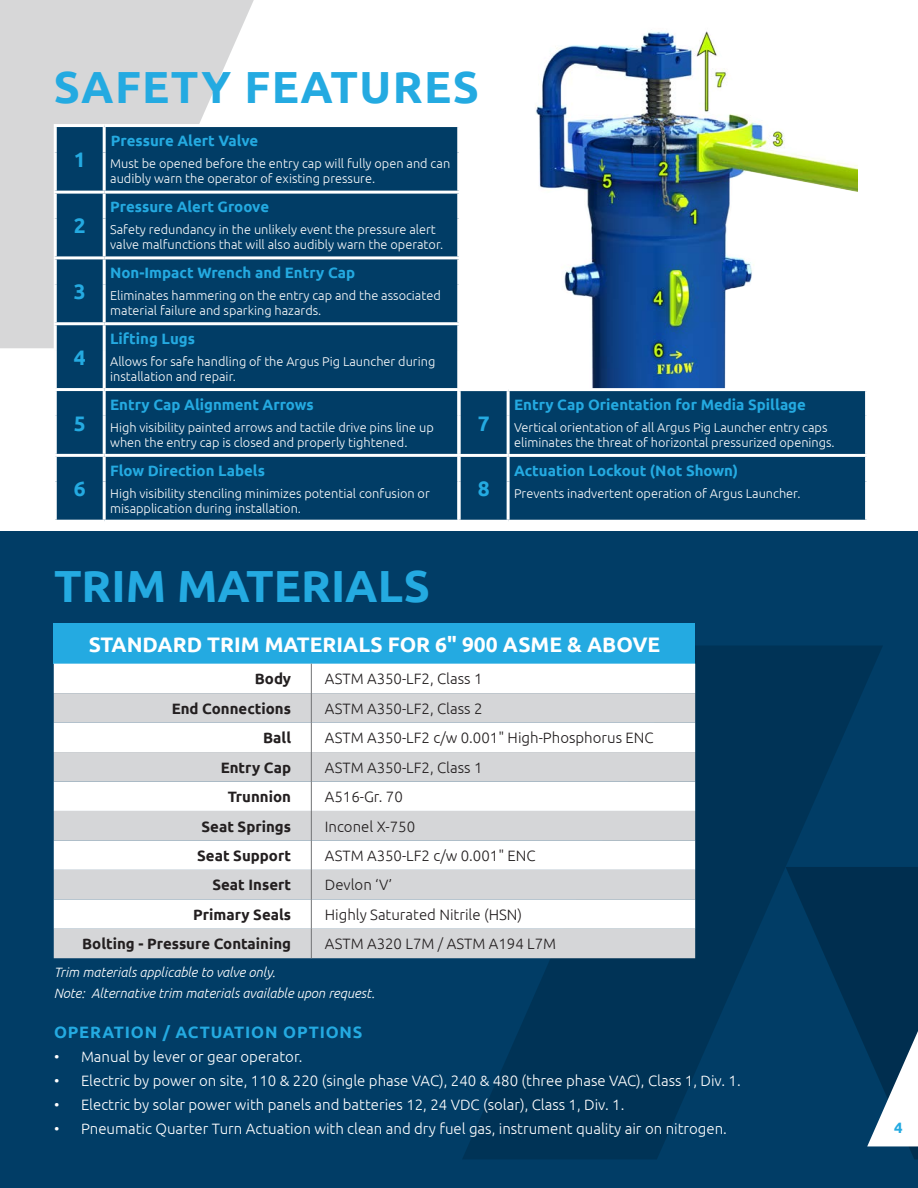
<style>
.page{position:relative;width:918px;height:1188px;background:#fff}
.page>*{position:absolute;margin:0;border:0;box-sizing:border-box;transform-origin:0 0}
.t1{font:700 45px "Ubuntu";letter-spacing:.015em;color:#24aae1}
.t2{font:700 21px "Ubuntu";color:#fff}
.t3{font:700 21px "Ubuntu";color:#24aae1}
.t4{font:700 16.5px "Ubuntu";letter-spacing:.05em;color:#24aae1}
.t5{font:300 15px "Ubuntu";color:#fff}
.t6{font:300 15px "Ubuntu";color:#231f20}
.subtitle{font:700 15px "Ubuntu";color:#24aae1}
.t7{font:700 15px "Ubuntu";color:#231f20}
.t8{font:italic 300 13.5px "Ubuntu";color:#fff}
.t9{font:300 12.75px/15px "Ubuntu";color:#fcfcfc}
</style>
<div class="page">
<svg style="left:0;top:0;width:254px;height:348px;fill:#d7d7d8"></svg>
<div style="left:0;top:531px;width:918px;height:657px;background:#013d66"></div>
<svg style="left:462px;top:646px;width:420px;height:513px;fill:#003356"></svg>
<div style="left:54px;top:623px;width:641px;height:41px;background:#24aae1"></div>
<div style="left:54px;top:664px;width:641px;height:29px;background:#fff"></div>
<svg style="left:54px;top:693px;width:641px;height:265px;fill:#d5d6d8"></svg>
<svg style="left:311px;top:664px;width:1px;height:29px"></svg>
<hr style="left:311px;top:693px;width:1px;height:30px;background:#727376">
<svg style="left:54px;top:723px;width:641px;height:58px"></svg>
<hr style="left:311px;top:781px;width:1px;height:30px;background:#727376">
<svg style="left:311px;top:811px;width:1px;height:29px"></svg>
<hr style="left:311px;top:840px;width:1px;height:30px;background:#727376">
<svg style="left:311px;top:870px;width:1px;height:29px"></svg>
<hr style="left:311px;top:899px;width:1px;height:30px;background:#727376">
<svg style="left:311px;top:929px;width:1px;height:29px"></svg>
<svg style="left:786px;top:867px;width:132px;height:292px"></svg>
<img style="left:535px;top:31px;width:323px;height:357px">
<div style="left:57px;top:127px;width:400px;height:393px;background:#013d66"></div>
<hr style="left:54px;top:124px;width:50px;height:3px;background:#fff">
<hr style="left:54px;top:127px;width:3px;height:26px;background:#fff">
<hr style="left:104px;top:124px;width:356px;height:3px;background:#fff">
<hr style="left:103px;top:127px;width:3px;height:26px;background:#fff">
<hr style="left:54px;top:153px;width:3px;height:38px;background:#fff">
<hr style="left:103px;top:153px;width:3px;height:38px;background:#fff">
<hr style="left:54px;top:191px;width:50px;height:3px;background:#fff">
<hr style="left:54px;top:194px;width:3px;height:24px;background:#fff">
<hr style="left:104px;top:191px;width:356px;height:3px;background:#fff">
<hr style="left:103px;top:194px;width:3px;height:24px;background:#fff">
<hr style="left:54px;top:218px;width:3px;height:38px;background:#fff">
<hr style="left:103px;top:218px;width:3px;height:38px;background:#fff">
<hr style="left:54px;top:256px;width:50px;height:3px;background:#fff">
<hr style="left:54px;top:259px;width:3px;height:25px;background:#fff">
<hr style="left:104px;top:256px;width:356px;height:3px;background:#fff">
<hr style="left:103px;top:259px;width:3px;height:25px;background:#fff">
<hr style="left:54px;top:284px;width:3px;height:38px;background:#fff">
<hr style="left:103px;top:284px;width:3px;height:38px;background:#fff">
<hr style="left:54px;top:322px;width:50px;height:3px;background:#fff">
<hr style="left:54px;top:325px;width:3px;height:25px;background:#fff">
<hr style="left:104px;top:322px;width:356px;height:3px;background:#fff">
<hr style="left:103px;top:325px;width:3px;height:25px;background:#fff">
<hr style="left:103px;top:350px;width:3px;height:38px;background:#fff">
<hr style="left:54px;top:388px;width:50px;height:3px;background:#fff">
<hr style="left:104px;top:388px;width:356px;height:3px;background:#fff">
<hr style="left:103px;top:391px;width:3px;height:25px;background:#fff">
<hr style="left:103px;top:416px;width:3px;height:38px;background:#fff">
<hr style="left:54px;top:454px;width:50px;height:3px;background:#fff">
<hr style="left:104px;top:454px;width:356px;height:3px;background:#fff">
<hr style="left:103px;top:457px;width:3px;height:25px;background:#fff">
<hr style="left:103px;top:482px;width:3px;height:38px;background:#fff">
<div style="left:461px;top:391px;width:404px;height:129px;background:#013d66"></div>
<hr style="left:507px;top:391px;width:3px;height:25px;background:#fff">
<hr style="left:507px;top:416px;width:3px;height:38px;background:#fff">
<hr style="left:458px;top:454px;width:50px;height:3px;background:#fff">
<hr style="left:508px;top:454px;width:360px;height:3px;background:#fff">
<hr style="left:507px;top:457px;width:3px;height:25px;background:#fff">
<hr style="left:507px;top:482px;width:3px;height:38px;background:#fff">
<p class="t1" style="left:54px;top:60px;width:427px">SAFETY FEATURES</p>
<p class="t3" style="left:74px;top:147px;width:13px">1</p>
<p class="t3" style="left:74px;top:213px;width:13px">2</p>
<p class="t3" style="left:74px;top:279px;width:13px">3</p>
<p class="t3" style="left:74px;top:345px;width:13px">4</p>
<p class="t3" style="left:74px;top:410px;width:13px">5</p>
<p class="t3" style="left:74px;top:476px;width:13px">6</p>
<p class="subtitle" style="left:111px;top:131px;width:149px">Pressure Alert Valve</p>
<p class="t9" style="left:110px;top:156px;width:342px">Must be opened before the entry cap will fully open and can audibly warn the operator of existing pressure.</p>
<p class="subtitle" style="left:110px;top:198px;width:160px">Pressure Alert Groove</p>
<p class="t9" style="left:110px;top:222px;width:335px">Safety redundancy in the unlikely event the pressure alert valve malfunctions that will also audibly warn the operator.</p>
<p class="subtitle" style="left:110px;top:264px;width:247px">Non-Impact Wrench and Entry Cap</p>
<p class="t9" style="left:110px;top:288px;width:332px">Eliminates hammering on the entry cap and the associated material failure and sparking hazards.</p>
<p class="subtitle" style="left:110px;top:330px;width:86px">Lifting Lugs</p>
<p class="t9" style="left:110px;top:354px;width:327px">Allows for safe handling of the Argus Pig Launcher during installation and repair.</p>
<p class="subtitle" style="left:110px;top:395px;width:205px">Entry Cap Alignment Arrows</p>
<p class="t9" style="left:110px;top:419px;width:325px">High visibility painted arrows and tactile drive pins line up when the entry cap is closed and properly tightened.</p>
<p class="subtitle" style="left:110px;top:461px;width:156px">Flow Direction Labels</p>
<p class="t9" style="left:110px;top:485px;width:321px">High visibility stenciling minimizes potential confusion or misapplication during installation.</p>
<p class="t3" style="left:478px;top:410px;width:13px">7</p>
<p class="t3" style="left:478px;top:476px;width:13px">8</p>
<p class="subtitle" style="left:514px;top:395px;width:293px">Entry Cap Orientation for Media Spillage</p>
<p class="t9" style="left:514px;top:419px;width:322px">Vertical orientation of all Argus Pig Launcher entry caps eliminates the threat of horizontal pressurized openings.</p>
<p class="subtitle" style="left:514px;top:461px;width:226px">Actuation Lockout (Not Shown)</p>
<p class="t9" style="left:514px;top:485px;width:288px">Prevents inadvertent operation of Argus Launcher.</p>
<p class="t1" style="left:54px;top:559px;width:378px">TRIM MATERIALS</p>
<p class="t2" style="left:89px;top:631px;width:573px">STANDARD TRIM MATERIALS FOR 6" 900 ASME &amp; ABOVE</p>
<p class="t7" style="left:255px;top:670px;width:38px">Body</p>
<p class="t6" style="left:325px;top:670px;width:159px">ASTM A350-LF2, Class 1</p>
<p class="t7" style="left:172px;top:699px;width:121px">End Connections</p>
<p class="t6" style="left:325px;top:699px;width:159px">ASTM A350-LF2, Class 2</p>
<p class="t7" style="left:263px;top:729px;width:29px">Ball</p>
<p class="t6" style="left:325px;top:729px;width:330px">ASTM A350-LF2 c/w 0.001" High-Phosphorus ENC</p>
<p class="t7" style="left:221px;top:758px;width:72px">Entry Cap</p>
<p class="t6" style="left:325px;top:758px;width:159px">ASTM A350-LF2, Class 1</p>
<p class="t7" style="left:228px;top:788px;width:65px">Trunnion</p>
<p class="t6" style="left:325px;top:788px;width:80px">A516-Gr. 70</p>
<p class="t7" style="left:202px;top:817px;width:91px">Seat Springs</p>
<p class="t6" style="left:325px;top:817px;width:92px">Inconel X-750</p>
<p class="t7" style="left:197px;top:847px;width:95px">Seat Support</p>
<p class="t6" style="left:325px;top:847px;width:212px">ASTM A350-LF2 c/w 0.001" ENC</p>
<p class="t7" style="left:212px;top:876px;width:80px">Seat Insert</p>
<p class="t6" style="left:325px;top:876px;width:69px">Devlon ‘V’</p>
<p class="t7" style="left:193px;top:905px;width:99px">Primary Seals</p>
<p class="t6" style="left:325px;top:906px;width:199px">Highly Saturated Nitrile (HSN)</p>
<p class="t7" style="left:82px;top:935px;width:210px">Bolting - Pressure Containing</p>
<p class="t6" style="left:325px;top:935px;width:233px">ASTM A320 L7M / ASTM A194 L7M</p>
<p class="t8" style="left:54px;top:964px;width:223px">Trim materials applicable to valve only.</p>
<p class="t8" style="left:54px;top:985px;width:323px">Note: Alternative trim materials available upon request.</p>
<p class="t4" style="left:54px;top:1022px;width:310px">OPERATION / ACTUATION OPTIONS</p>
<p class="t5" style="left:54px;top:1048px;width:250px">• Manual by lever or gear operator.</p>
<p class="t5" style="left:54px;top:1072px;width:688px">• Electric by power on site, 110 &amp; 220 (single phase VAC), 240 &amp; 480 (three phase VAC), Class 1, Div. 1.</p>
<p class="t5" style="left:54px;top:1096px;width:572px">• Electric by solar power with panels and batteries 12, 24 VDC (solar), Class 1, Div. 1.</p>
<p class="t5" style="left:54px;top:1120px;width:674px">• Pneumatic Quarter Turn Actuation with clean and dry fuel gas, instrument quality air on nitrogen.</p>
<p class="subtitle" style="left:894px;top:1119px;width:10px">4</p>
</div>
